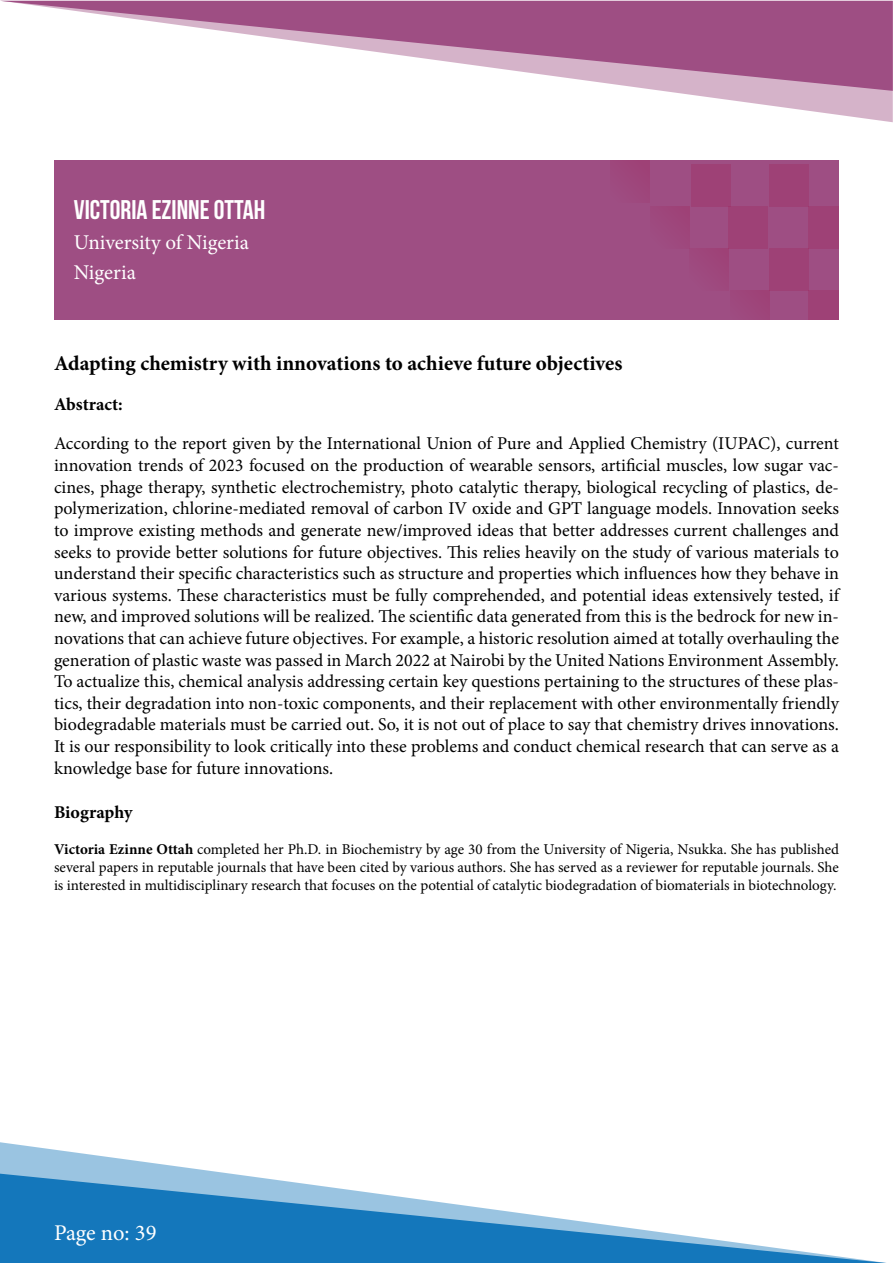
<style>
.page{position:relative;width:893px;height:1263px;background:#fff}
.page>*{position:absolute;margin:0;border:0;box-sizing:border-box;transform-origin:0 0}
.t1{font:27px "Bebas Neue";color:#fff}
.t2{font:22.5px "Minion Pro";letter-spacing:-.005em;color:#fff}
.t3{font:700 21px "Minion Pro";color:#000}
.t4{font:21px/30px "Minion Pro";color:#fff}
.t5{font:18px/21.6px "Minion Pro";letter-spacing:-.005em;color:#000;text-align:justify}
.t6{font:700 18px "Minion Pro";color:#000}
.t7{font:15px/18px "Minion Pro";color:#000;text-align:justify}
.s1{font-weight:700}
</style>
<div class="page">
<svg style="left:2px;top:1px;width:891px;height:121px"></svg>
<svg style="left:0;top:1142px;width:886px;height:121px"></svg>
<div style="left:54px;top:160px;width:785px;height:159px;background:#9e4e83"></div>
<div style="left:650px;top:206px;width:39px;height:42px;background:#9e487d"></div>
<div style="left:689px;top:248px;width:39px;height:42px;background:#9e487d"></div>
<div style="left:728px;top:206px;width:39px;height:42px;background:#9e4176"></div>
<div style="left:769px;top:164px;width:39px;height:42px;background:#9e4176"></div>
<div style="left:730px;top:290px;width:39px;height:29px;background:#9e467b"></div>
<div style="left:769px;top:248px;width:39px;height:42px;background:#9e4176"></div>
<div style="left:610px;top:160px;width:39px;height:42px;background:#9e477c"></div>
<div style="left:691px;top:164px;width:39px;height:42px;background:#9e4176"></div>
<div style="left:808px;top:206px;width:31px;height:42px;background:#9e4176"></div>
<div style="left:808px;top:290px;width:31px;height:29px;background:#9e4176"></div>
<p class="t1" style="left:74px;top:195px;width:193px">VICTORIA EZINNE OTTAH</p>
<p class="t4" style="left:74px;top:227px;width:177px">University of Nigeria<br>Nigeria</p>
<p class="t3" style="left:54px;top:348px;width:570px">Adapting chemistry with innovations to achieve future objectives</p>
<p class="t6" style="left:54px;top:391px;width:70px">Abstract:</p>
<p class="t5" style="left:54px;top:433px;width:787px">According to the report given by the International Union of Pure and Applied Chemistry (IUPAC), current innovation trends of 2023 focused on the production of wearable sensors, artificial muscles, low sugar vac&shy;cines, phage therapy, synthetic electrochemistry, photo catalytic therapy, biological recycling of plastics, de&shy;polymerization, chlorine-mediated removal of carbon IV oxide and GPT language models. Innovation seeks to improve existing methods and generate new/improved ideas that better addresses current challenges and seeks to provide better solutions for future objectives. This relies heavily on the study of various materials to understand their specific characteristics such as structure and properties which influences how they behave in various systems. These characteristics must be fully comprehended, and potential ideas extensively tested, if new, and improved solutions will be realized. The scientific data generated from this is the bedrock for new in&shy;novations that can achieve future objectives. For example, a historic resolution aimed at totally overhauling the generation of plastic waste was passed in March 2022 at Nairobi by the United Nations Environment Assembly.<br>To actualize this, chemical analysis addressing certain key questions pertaining to the structures of these plas&shy;tics, their degradation into non-toxic components, and their replacement with other environmentally friendly biodegradable materials must be carried out. So, it is not out of place to say that chemistry drives innovations.<br>It is our responsibility to look critically into these problems and conduct chemical research that can serve as a knowledge base for future innovations.</p>
<p class="t6" style="left:54px;top:799px;width:80px">Biography</p>
<p class="t7" style="left:54px;top:840px;width:786px"><span class="s1">Victoria Ezinne Ottah</span> completed her Ph.D. in Biochemistry by age 30 from the University of Nigeria, Nsukka. She has published several papers in reputable journals that have been cited by various authors. She has served as a reviewer for reputable journals. She is interested in multidisciplinary research that focuses on the potential of catalytic biodegradation of biomaterials in biotechnology.</p>
<p class="t2" style="left:54px;top:1218px;width:104px">Page no: 39</p>
</div>
